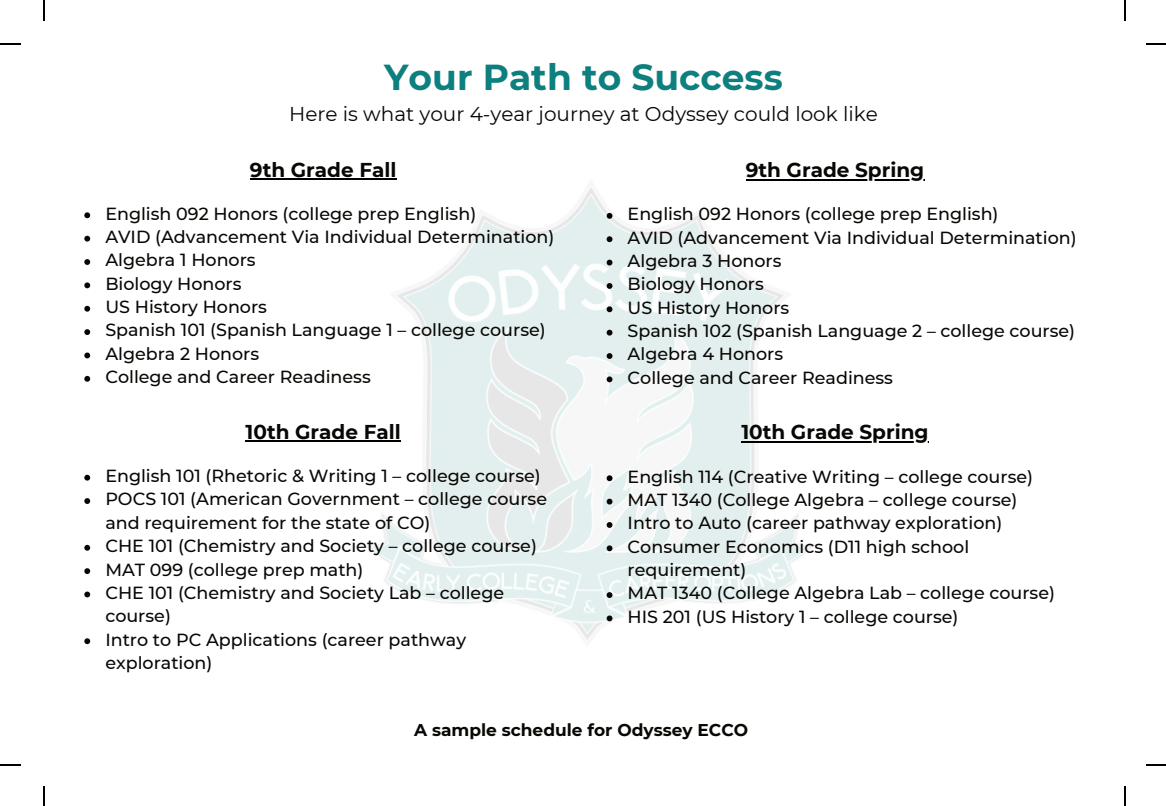
<style>
.page{position:relative;width:1166px;height:806px;background:#fff}
.page>*{position:absolute;margin:0;border:0;box-sizing:border-box;transform-origin:0 0}
.t1{font:700 36px "Montserrat";color:#0d7f7e}
.t2{font:700 20px "Montserrat";color:#080704}
.t3{font:20px "Montserrat";color:#080704}
.t4{font:500 17.5px/23.2px "Montserrat";color:#080704}
.t5{font:700 17px "Montserrat";color:#080704}
</style>
<div class="page">
<img style="left:368px;top:178px;width:459px;height:462px">
<hr style="left:250px;top:178px;width:146px;height:2px;background:#000">
<svg style="left:84px;top:212px;width:6px;height:6px"></svg>
<svg style="left:84px;top:235px;width:6px;height:6px"></svg>
<svg style="left:84px;top:259px;width:6px;height:6px"></svg>
<svg style="left:84px;top:282px;width:6px;height:6px"></svg>
<svg style="left:84px;top:305px;width:6px;height:6px"></svg>
<svg style="left:84px;top:329px;width:6px;height:6px"></svg>
<svg style="left:84px;top:352px;width:6px;height:6px"></svg>
<svg style="left:84px;top:375px;width:6px;height:6px"></svg>
<hr style="left:745px;top:179px;width:179px;height:1px;background:#000">
<svg style="left:606px;top:213px;width:6px;height:6px"></svg>
<svg style="left:606px;top:236px;width:6px;height:6px"></svg>
<svg style="left:606px;top:259px;width:6px;height:6px"></svg>
<svg style="left:606px;top:283px;width:6px;height:6px"></svg>
<svg style="left:606px;top:306px;width:6px;height:6px"></svg>
<svg style="left:606px;top:329px;width:6px;height:6px"></svg>
<svg style="left:606px;top:353px;width:6px;height:6px"></svg>
<svg style="left:606px;top:376px;width:6px;height:6px"></svg>
<hr style="left:245px;top:440px;width:156px;height:2px;background:#000">
<svg style="left:84px;top:474px;width:6px;height:6px"></svg>
<svg style="left:84px;top:498px;width:6px;height:5px"></svg>
<svg style="left:84px;top:544px;width:6px;height:6px"></svg>
<svg style="left:84px;top:568px;width:6px;height:5px"></svg>
<svg style="left:84px;top:591px;width:6px;height:6px"></svg>
<svg style="left:84px;top:638px;width:6px;height:5px"></svg>
<hr style="left:741px;top:441px;width:187px;height:1px;background:#000">
<svg style="left:606px;top:475px;width:6px;height:6px"></svg>
<svg style="left:606px;top:498px;width:6px;height:6px"></svg>
<svg style="left:606px;top:521px;width:6px;height:6px"></svg>
<svg style="left:606px;top:545px;width:6px;height:6px"></svg>
<svg style="left:606px;top:591px;width:6px;height:6px"></svg>
<svg style="left:606px;top:615px;width:6px;height:6px"></svg>
<hr style="left:43px;top:0;width:2px;height:21px;background:#000">
<hr style="left:0;top:43px;width:21px;height:2px;background:#000">
<hr style="left:1123px;top:0;width:2px;height:21px;background:#000">
<svg style="left:1146px;top:43px;width:19px;height:2px"></svg>
<svg style="left:43px;top:786px;width:2px;height:19px"></svg>
<hr style="left:0;top:763px;width:21px;height:2px;background:#000">
<svg style="left:1124px;top:786px;width:1px;height:19px"></svg>
<svg style="left:1146px;top:764px;width:19px;height:1px"></svg>
<h1 class="t1" style="left:384px;top:51px;width:400px">Your Path to Success</h1>
<p class="t3" style="left:289px;top:100px;width:590px">Here is what your 4-year journey at Odyssey could look like</p>
<p class="t2" style="left:250px;top:155px;width:148px">9th Grade Fall</p>
<p class="t4" style="left:105px;top:201px;width:450px">English 092 Honors (college prep English)<br>AVID (Advancement Via Individual Determination)<br>Algebra 1 Honors<br>Biology Honors<br>US History Honors<br>Spanish 101 (Spanish Language 1 – college course)<br>Algebra 2 Honors<br>College and Career Readiness</p>
<p class="t2" style="left:245px;top:417px;width:157px">10th Grade Fall</p>
<p class="t4" style="left:105px;top:463px;width:443px">English 101 (Rhetoric &amp; Writing 1 – college course)<br>POCS 101 (American Government – college course and requirement for the state of CO)<br>CHE 101 (Chemistry and Society – college course)<br>MAT 099 (college prep math)<br>CHE 101 (Chemistry and Society Lab – college course)<br>Intro to PC Applications (career pathway exploration)</p>
<p class="t2" style="left:745px;top:156px;width:180px">9th Grade Spring</p>
<p class="t4" style="left:627px;top:201px;width:450px">English 092 Honors (college prep English)<br>AVID (Advancement Via Individual Determination)<br>Algebra 3 Honors<br>Biology Honors<br>US History Honors<br>Spanish 102 (Spanish Language 2 – college course)<br>Algebra 4 Honors<br>College and Career Readiness</p>
<p class="t2" style="left:741px;top:417px;width:189px">10th Grade Spring</p>
<p class="t4" style="left:627px;top:464px;width:429px">English 114 (Creative Writing – college course)<br>MAT 1340 (College Algebra – college course)<br>Intro to Auto (career pathway exploration)<br>Consumer Economics (D11 high school requirement)<br>MAT 1340 (College Algebra Lab – college course)<br>HIS 201 (US History 1 – college course)</p>
<p class="t5" style="left:414px;top:717px;width:335px">A sample schedule for Odyssey ECCO</p>
</div>
